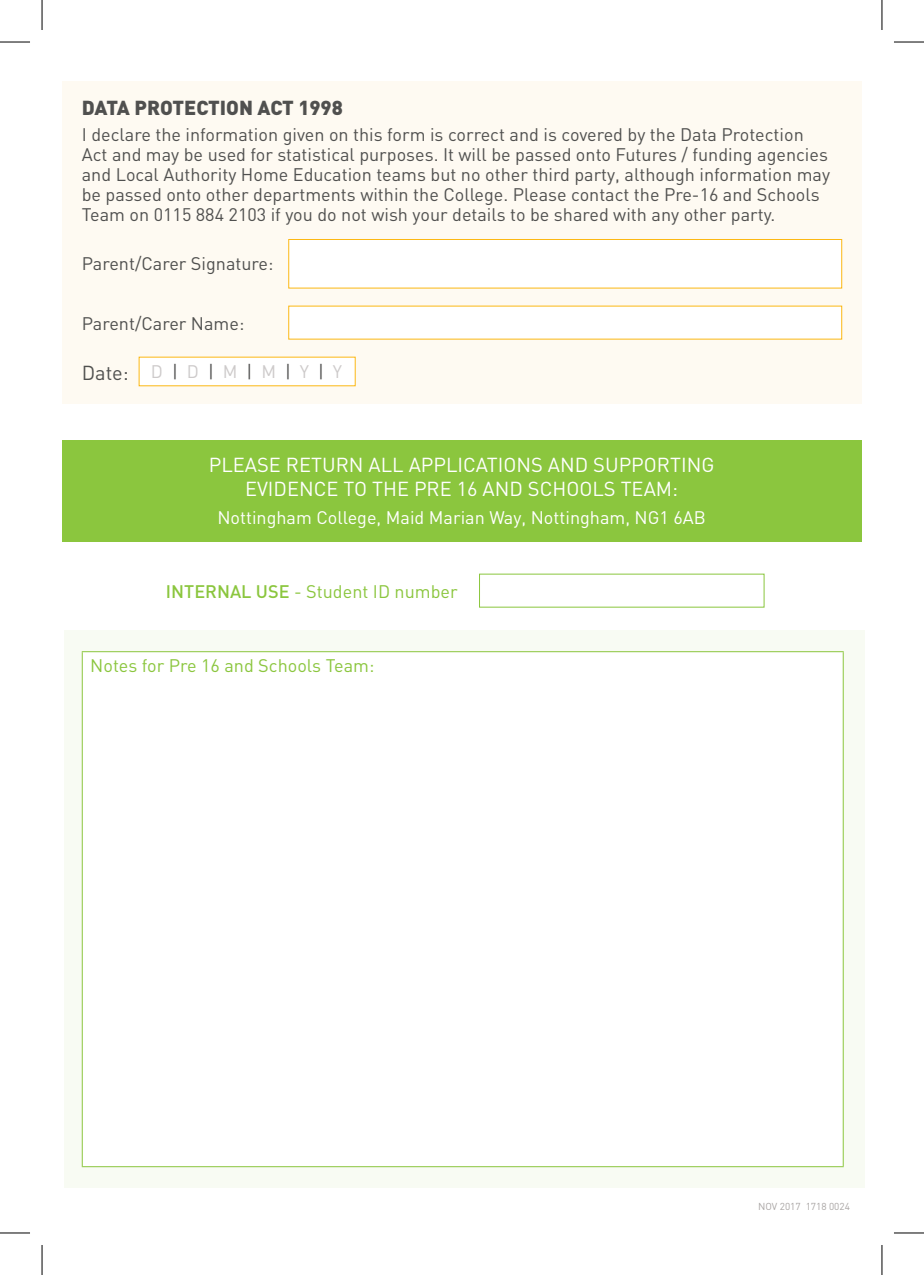
<style>
.page{position:relative;width:924px;height:1275px;background:#fff}
.page>*{position:absolute;margin:0;border:0;box-sizing:border-box;transform-origin:0 0}
.t1{font:20px/24px "DIN";color:#fff;text-align:center}
.t2{font:900 20px "DIN";color:#50504f}
.t3{font:20px "DIN";color:#50504f}
.t4{font:18px/20px "DIN";color:#50504f}
.t5{font:18px "DIN";color:#8bc63e}
.t6{font:18px "DIN";color:#fff}
.t7{font:18px "DIN";color:#cdcaca}
.t8{font:10px "DIN";color:#a9a5a4}
.s1{color:#50504f}
.s2{font-weight:500}
</style>
<div class="page">
<div style="left:62px;top:440px;width:798px;height:101px;background:#8bc63e"></div>
<div style="left:62px;top:82px;width:798px;height:322px;background:#fefaf2"></div>
<div style="left:288px;top:239px;width:553px;height:49px;background:#fff;border:1px solid #fcb814"></div>
<div style="left:288px;top:305px;width:553px;height:35px;background:#fff"></div>
<div style="left:139px;top:357px;width:216px;height:29px;background:#fff"></div>
<div style="left:65px;top:630px;width:799px;height:557px;background:#f8fbf3"></div>
<div style="left:82px;top:651px;width:760px;height:515px;background:#fff"></div>
<hr style="left:82px;top:651px;width:761px;height:1px;background:#8bc63e">
<hr style="left:82px;top:652px;width:1px;height:514px;background:#8bc63e">
<hr style="left:842px;top:652px;width:1px;height:514px;background:#8bc63e">
<hr style="left:82px;top:1166px;width:761px;height:1px;background:#8bc63e">
<hr style="left:0;top:42px;width:30px;height:1px;background:#000">
<hr style="left:893px;top:42px;width:30px;height:1px;background:#000">
<hr style="left:0;top:1232px;width:30px;height:1px;background:#000">
<hr style="left:893px;top:1232px;width:30px;height:1px;background:#000">
<hr style="left:42px;top:0;width:1px;height:30px;background:#000">
<hr style="left:42px;top:1245px;width:1px;height:30px;background:#000">
<hr style="left:881px;top:0;width:1px;height:30px;background:#000">
<hr style="left:881px;top:1245px;width:1px;height:30px;background:#000">
<p class="t2" style="left:82px;top:95px;width:262px">DATA PROTECTION ACT 1998</p>
<p class="t4" style="left:82px;top:124px;width:749px">I declare the information given on this form is correct and is covered by the Data Protection Act and may be used for statistical purposes. It will be passed onto Futures / funding agencies and Local Authority Home Education teams but no other third party, although information may be passed onto other departments within the College. Please contact the Pre-16 and Schools Team on 0115 884 2103 if you do not wish your details to be shared with any other party.</p>
<p class="t4" style="left:82px;top:253px;width:193px">Parent/Carer Signature:</p>
<p class="t4" style="left:82px;top:313px;width:164px">Parent/Carer Name:</p>
<p class="t3" style="left:82px;top:360px;width:48px">Date:</p>
<p class="t7" style="left:151px;top:360px;width:193px">D <span class="s1">|</span> D <span class="s1">|</span> M <span class="s1">|</span> M <span class="s1">|</span> Y <span class="s1">|</span> Y</p>
<p class="t1" style="left:209px;top:452px;width:506px">PLEASE RETURN ALL APPLICATIONS AND SUPPORTING<br>EVIDENCE TO THE PRE 16 AND SCHOOLS TEAM:</p>
<p class="t6" style="left:217px;top:506px;width:490px">Nottingham College, Maid Marian Way, Nottingham, NG1 6AB</p>
<p class="t5" style="left:166px;top:580px;width:293px"><span class="s2">INTERNAL USE</span> - Student ID number</p>
<p class="t5" style="left:90px;top:654px;width:285px">Notes for Pre 16 and Schools Team:</p>
<p class="t8" style="left:757px;top:1200px;width:93px">NOV 2017 1718 0024</p>
</div>
